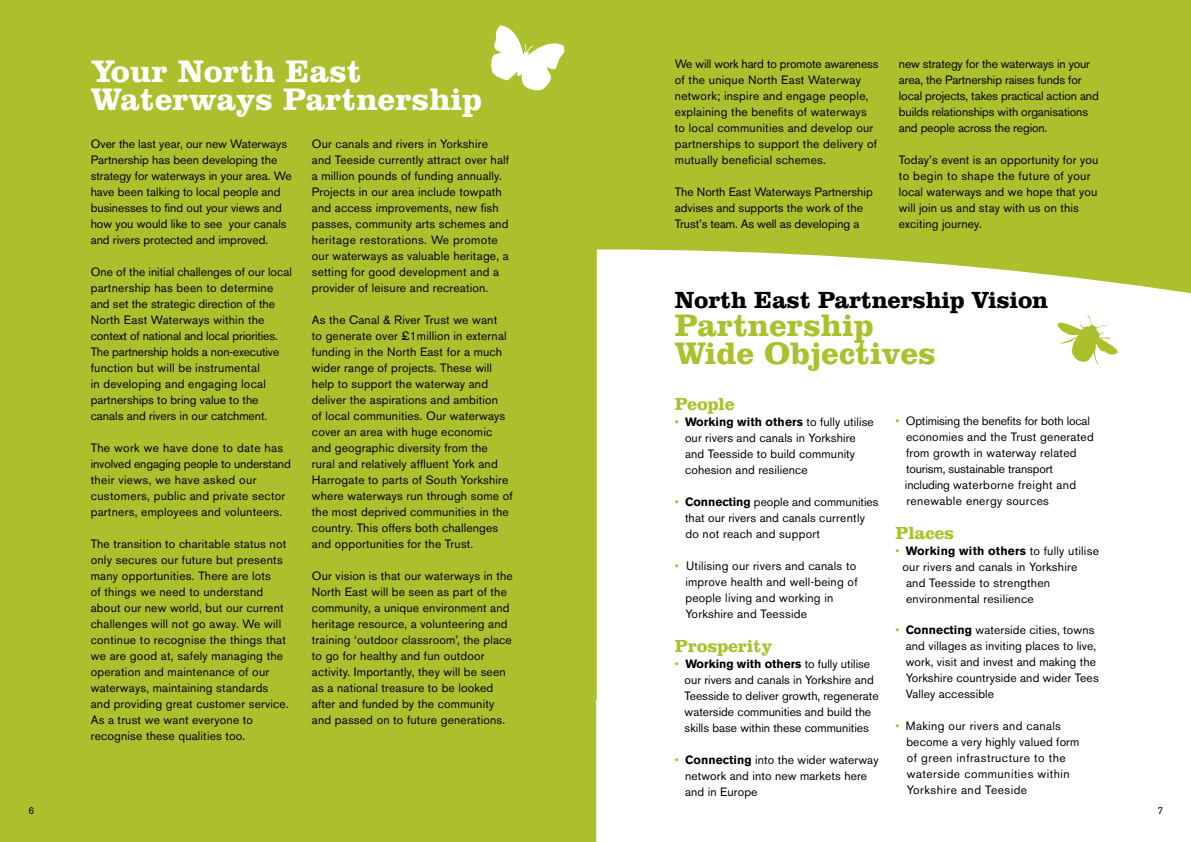
<style>
.page{position:relative;width:1191px;height:842px;background:#abc02c}
.page>*{position:absolute;margin:0;border:0;box-sizing:border-box;transform-origin:0 0}
.t1{font:700 32px/28px "Clarendon BT";color:#fff}
.t2{font:700 32px/28px "Clarendon BT";color:#abc02c}
.t3{font:700 24px "Clarendon BT";letter-spacing:-.01em;color:#000}
.t4{font:700 18px "Clarendon BT";letter-spacing:-.01em;color:#abc02c}
.t5{font:12px/16px "Akzidenz Grotesk BE";letter-spacing:.015em;color:#000}
.t6{font:12px/16px "Akzidenz Grotesk BE";letter-spacing:-.01em;color:#000}
.t7{font:12px/16px "Akzidenz Grotesk BE";letter-spacing:.04em;color:#000}
.t8{font:10px "Akzidenz Grotesk BE";color:#000}
.s1{color:#abc02c}
.s2{font-weight:700}
.s3{color:#afbc22}
</style>
<div class="page">
<svg style="left:491px;top:26px;width:73px;height:65px"></svg>
<div style="left:596px;top:249px;width:595px;height:593px;background:#fff"></div>
<svg style="left:1056px;top:315px;width:68px;height:50px"></svg>
<h1 class="t1" style="left:91px;top:56px;width:393px">Your North East<br>Waterways Partnership</h1>
<p class="t5" style="left:91px;top:136px;width:202px">Over the last year, our new Waterways Partnership has been developing the strategy for waterways in your area. We have been talking to local people and businesses to find out your views and how you would like to see your canals and rivers protected and improved.</p>
<p class="t5" style="left:91px;top:264px;width:203px">One of the initial challenges of our local partnership has been to determine and set the strategic direction of the North East Waterways within the context of national and local priorities.<br>The partnership holds a non-executive function but will be instrumental<br>in developing and engaging local partnerships to bring value to the canals and rivers in our catchment.</p>
<p class="t5" style="left:91px;top:440px;width:202px">The work we have done to date has involved engaging people to understand their views, we have asked our customers, public and private sector partners, employees and volunteers.</p>
<p class="t5" style="left:91px;top:536px;width:199px">The transition to charitable status not only secures our future but presents many opportunities. There are lots<br>of things we need to understand about our new world, but our current challenges will not go away. We will continue to recognise the things that we are good at, safely managing the operation and maintenance of our waterways, maintaining standards and providing great customer service.<br>As a trust we want everyone to recognise these qualities too.</p>
<p class="t5" style="left:312px;top:136px;width:199px">Our canals and rivers in Yorkshire and Teeside currently attract over half a million pounds of funding annually.<br>Projects in our area include towpath and access improvements, new fish passes, community arts schemes and heritage restorations. We promote our waterways as valuable heritage, a setting for good development and a provider of leisure and recreation.</p>
<p class="t5" style="left:312px;top:312px;width:202px">As the Canal &amp; River Trust we want<br>to generate over £1million in external funding in the North East for a much wider range of projects. These will help to support the waterway and deliver the aspirations and ambition<br>of local communities. Our waterways cover an area with huge economic and geographic diversity from the rural and relatively affluent York and Harrogate to parts of South Yorkshire where waterways run through some of the most deprived communities in the country. This offers both challenges and opportunities for the Trust.</p>
<p class="t5" style="left:312px;top:568px;width:202px">Our vision is that our waterways in the North East will be seen as part of the community, a unique environment and heritage resource, a volunteering and training ‘outdoor classroom’, the place to go for healthy and fun outdoor activity. Importantly, they will be seen as a national treasure to be looked after and funded by the community and passed on to future generations.</p>
<p class="t5" style="left:675px;top:56px;width:205px">We will work hard to promote awareness of the unique North East Waterway network; inspire and engage people, explaining the benefits of waterways to local communities and develop our partnerships to support the delivery of mutually beneficial schemes.</p>
<p class="t5" style="left:675px;top:184px;width:199px">The North East Waterways Partnership advises and supports the work of the<br>Trust’s team. As well as developing a</p>
<p class="t6" style="left:899px;top:56px;width:201px">new strategy for the waterways in your area, the Partnership raises funds for local projects, takes practical action and builds relationships with organisations and people across the region.</p>
<p class="t5" style="left:899px;top:152px;width:201px">Today’s event is an opportunity for you to begin to shape the future of your local waterways and we hope that you will join us and stay with us on this exciting journey.</p>
<h2 class="t3" style="left:675px;top:285px;width:375px">North East Partnership Vision</h2>
<h1 class="t2" style="left:675px;top:310px;width:262px">Partnership<br>Wide Objectives</h1>
<h3 class="t4" style="left:675px;top:392px;width:61px">People</h3>
<p class="t5" style="left:685px;top:413px;width:190px;text-indent:-10px"><span class="s1">•</span> <span class="s2">Working with others</span> to fully utilise our rivers and canals in Yorkshire and Teesside to build community cohesion and resilience</p>
<p class="t5" style="left:685px;top:493px;width:195px;text-indent:-10px"><span class="s3">•</span> <span class="s2">Connecting</span> people and communities that our rivers and canals currently do not reach and support</p>
<p class="t5" style="left:685px;top:557px;width:174px;text-indent:-10px"><span class="s1">•</span> Utilising our rivers and canals to improve health and well-being of people living and working in<br>Yorkshire and Teesside</p>
<h3 class="t4" style="left:675px;top:634px;width:99px">Prosperity</h3>
<p class="t5" style="left:684px;top:655px;width:196px;text-indent:-10px"><span class="s1">•</span> <span class="s2">Working with others</span> to fully utilise our rivers and canals in Yorkshire and Teesside to deliver growth, regenerate waterside communities and build the skills base within these communities</p>
<p class="t5" style="left:685px;top:751px;width:195px;text-indent:-10px"><span class="s1">•</span> <span class="s2">Connecting</span> into the wider waterway network and into new markets here and in Europe</p>
<p class="t5" style="left:905px;top:413px;width:190px;text-indent:-9px"><span class="s1">•</span> Optimising the benefits for both local economies and the Trust generated from growth in waterway related tourism, sustainable transport including waterborne freight and renewable energy sources</p>
<h3 class="t4" style="left:895px;top:522px;width:60px">Places</h3>
<p class="t5" style="left:902px;top:543px;width:198px;text-indent:-7px"><span class="s1">•</span> <span class="s2">Working with others</span> to fully utilise our rivers and canals in Yorkshire and Teesside to strengthen environmental resilience</p>
<p class="t5" style="left:905px;top:622px;width:194px;text-indent:-10px"><span class="s1">•</span> <span class="s2">Connecting</span> waterside cities, towns and villages as inviting places to live, work, visit and invest and making the Yorkshire countryside and wider Tees Valley accessible</p>
<p class="t7" style="left:906px;top:718px;width:174px;text-indent:-11px"><span class="s1">•</span> Making our rivers and canals become a very highly valued form of green infrastructure to the waterside communities within<br>Yorkshire and Teeside</p>
<p class="t8" style="left:28px;top:804px;width:7px">6</p>
<p class="t8" style="left:1157px;top:804px;width:7px">7</p>
</div>
